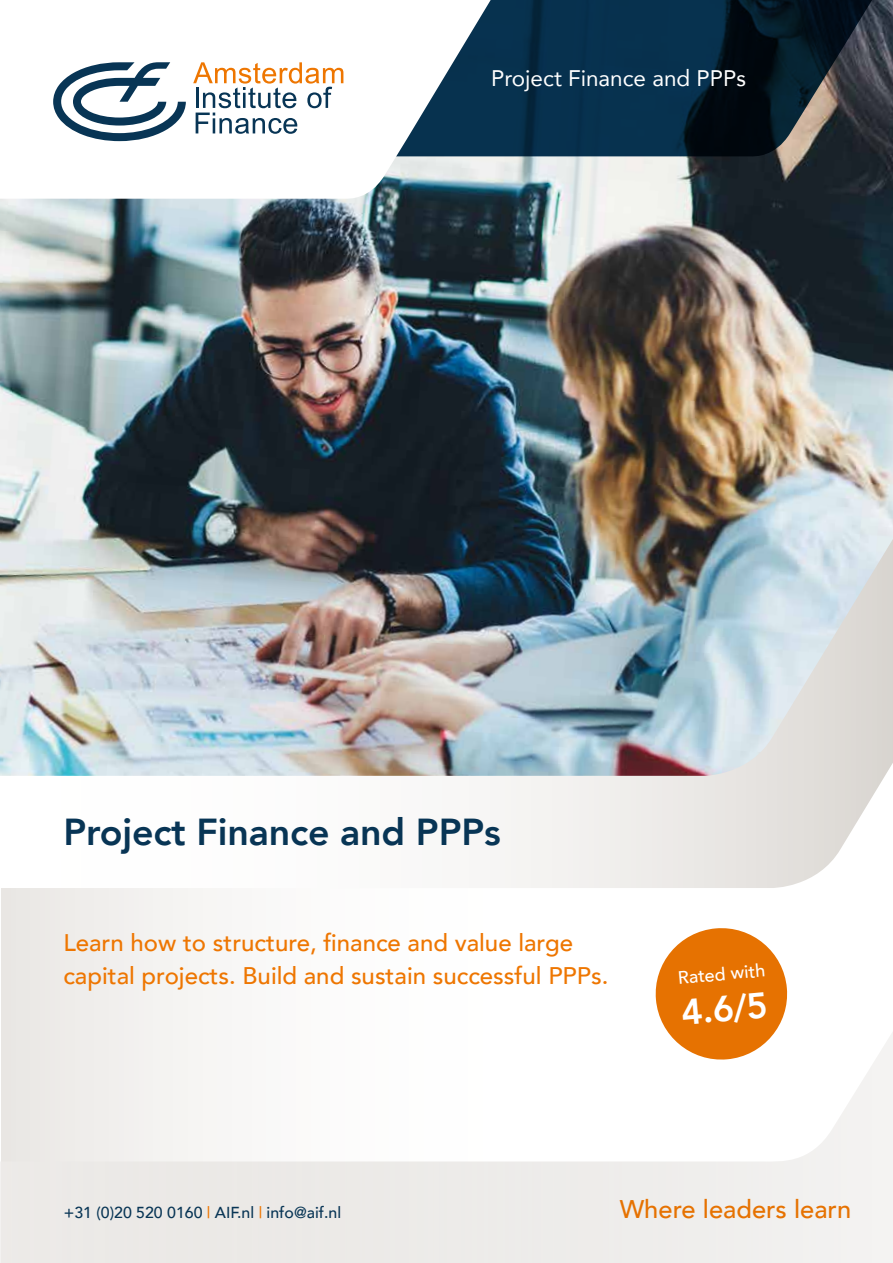
<style>
.page{position:relative;width:893px;height:1263px;background:#fff}
.page>*{position:absolute;margin:0;border:0;box-sizing:border-box;transform-origin:0 0}
.t1{font:800 37.5px "Avenir";letter-spacing:-.005em;color:#083555}
.t2{font:800 36px "Avenir";color:#fff}
.t3{font:500 25.5px "Avenir";color:#e67201}
.t4{font:500 24px/33px "Avenir";color:#ee7601}
.t5{font:22.5px "Avenir";color:#fff}
.t6{font:500 18px "Avenir";color:#fff}
.t7{font:500 15.9px "Avenir";color:#083555}
.s1{color:#ee7601}
</style>
<div class="page">
<img style="left:0;top:0;width:893px;height:353px">
<img style="left:0;top:353px;width:893px;height:486px">
<svg style="left:0;top:839px;width:893px;height:424px"></svg>
<svg style="left:502px;top:0;width:378px;height:157px;background:#102b3e"></svg>
<svg style="left:0;top:0;width:502px;height:200px"></svg>
<svg style="left:193px;top:62px;width:150px;height:72px"></svg>
<svg style="left:53px;top:62px;width:133px;height:79px"></svg>
<svg style="left:653px;top:925px;width:137px;height:137px"></svg>
<p class="t5" style="left:491px;top:60px;width:257px">Project Finance and PPPs</p>
<h1 class="t1" style="left:63px;top:803px;width:439px">Project Finance and PPPs</h1>
<p class="t4" style="left:63px;top:925px;width:546px">Learn how to structure, finance and value large capital projects. Build and sustain successful PPPs.</p>
<p class="t6" style="left:677px;top:962px;width:89px;rotate:-5deg">Rated with</p>
<h2 class="t2" style="left:679px;top:985px;width:88px;rotate:-5deg">4.6/5</h2>
<p class="t7" style="left:64px;top:1198px;width:279px">+31 (0)20 520 0160 <span class="s1">|</span> AIF.nl <span class="s1">|</span> info@aif.nl</p>
<p class="t3" style="left:620px;top:1187px;width:233px">Where leaders learn</p>
</div>
